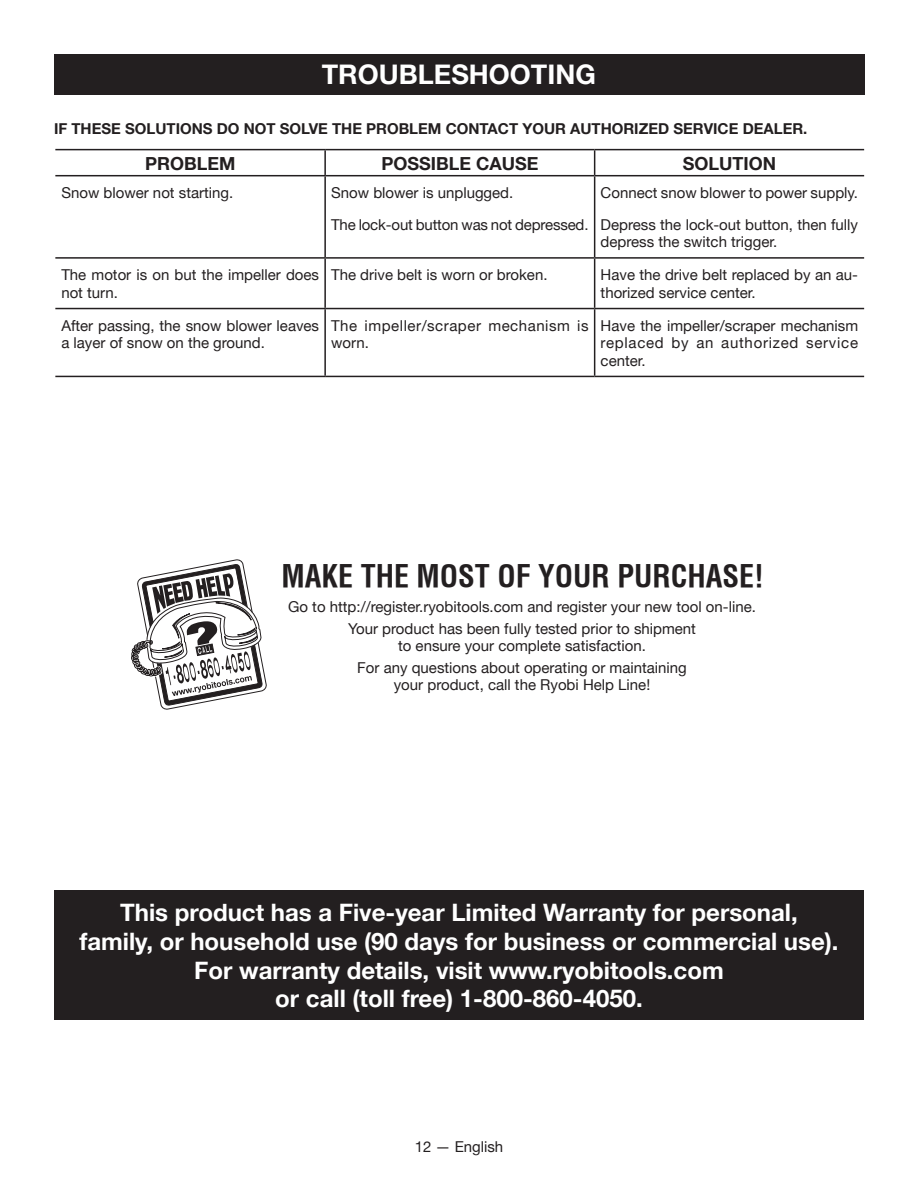
<style>
.page{position:relative;width:918px;height:1188px;background:#fff}
.page>*{position:absolute;margin:0;border:0;box-sizing:border-box;transform-origin:0 0}
.t1{font:700 condensed 30px "Helvetica";color:#231f20}
.HEADING{font:700 27px "Helvetica Neue";color:#fff}
.Warning{font:700 24px/28.8px "Helvetica Neue";color:#fff;text-align:center}
.Body_text{font:700 18px "Helvetica Neue";color:#231f20}
.chart_copy{font:15px/17.2px "Helvetica Neue";color:#231f20}
.Body_text-2{font:15px/17.2px "Helvetica Neue";color:#231f20;text-align:center}
.t2{font:700 15px "Helvetica Neue";color:#231f20}
.chart_copy-2{font:15px/17.2px "Helvetica Neue";letter-spacing:.035em;color:#231f20}
</style>
<div class="page">
<div style="left:54px;top:54px;width:810px;height:41px;background:#231f20"></div>
<hr style="left:55px;top:149px;width:270px;height:1px;background:#231f20">
<hr style="left:325px;top:149px;width:270px;height:1px;background:#231f20">
<hr style="left:324px;top:150px;width:2px;height:25px;background:#231f20">
<hr style="left:595px;top:149px;width:269px;height:1px;background:#231f20">
<svg style="left:594px;top:150px;width:1px;height:25px"></svg>
<hr style="left:55px;top:175px;width:270px;height:1px;background:#231f20">
<hr style="left:325px;top:175px;width:270px;height:1px;background:#231f20">
<hr style="left:324px;top:176px;width:2px;height:81px;background:#231f20">
<hr style="left:595px;top:175px;width:269px;height:1px;background:#231f20">
<hr style="left:594px;top:176px;width:1px;height:81px;background:#231f20">
<hr style="left:55px;top:257px;width:270px;height:2px;background:#231f20">
<hr style="left:325px;top:257px;width:270px;height:2px;background:#231f20">
<hr style="left:324px;top:259px;width:2px;height:49px;background:#231f20">
<hr style="left:595px;top:257px;width:269px;height:2px;background:#231f20">
<hr style="left:594px;top:259px;width:1px;height:49px;background:#231f20">
<hr style="left:55px;top:308px;width:270px;height:1px;background:#231f20">
<hr style="left:325px;top:308px;width:270px;height:1px;background:#231f20">
<hr style="left:324px;top:309px;width:2px;height:67px;background:#231f20">
<hr style="left:595px;top:308px;width:269px;height:1px;background:#231f20">
<hr style="left:594px;top:309px;width:1px;height:67px;background:#231f20">
<hr style="left:55px;top:376px;width:270px;height:1px;background:#231f20">
<hr style="left:325px;top:376px;width:270px;height:1px;background:#231f20">
<hr style="left:595px;top:376px;width:269px;height:1px;background:#231f20">
<svg style="left:131px;top:559px;width:136px;height:151px"></svg>
<div style="left:54px;top:890px;width:810px;height:130px;background:#231f20"></div>
<p class="HEADING" style="left:322px;top:57px;width:276px">TROUBLESHOOTING</p>
<p class="t2" style="left:54px;top:120px;width:755px">IF THESE SOLUTIONS DO NOT SOLVE THE PROBLEM CONTACT YOUR AUTHORIZED SERVICE DEALER.</p>
<p class="Body_text" style="left:145px;top:152px;width:92px">PROBLEM</p>
<p class="Body_text" style="left:381px;top:152px;width:159px">POSSIBLE CAUSE</p>
<p class="Body_text" style="left:683px;top:152px;width:95px">SOLUTION</p>
<p class="chart_copy" style="left:61px;top:184px;width:173px">Snow blower not starting.</p>
<p class="chart_copy" style="left:331px;top:184px;width:184px">Snow blower is unplugged.</p>
<p class="chart_copy" style="left:331px;top:216px;width:259px">The lock-out button was not depressed.</p>
<p class="chart_copy" style="left:601px;top:184px;width:259px">Connect snow blower to power supply.</p>
<p class="chart_copy" style="left:601px;top:216px;width:259px">Depress the lock-out button, then fully depress the switch trigger.</p>
<p class="chart_copy" style="left:61px;top:266px;width:259px">The motor is on but the impeller does not turn.</p>
<p class="chart_copy" style="left:331px;top:266px;width:218px">The drive belt is worn or broken.</p>
<p class="chart_copy" style="left:601px;top:266px;width:259px">Have the drive belt replaced by an au&shy;thorized service center.</p>
<p class="chart_copy" style="left:61px;top:317px;width:259px">After passing, the snow blower leaves a layer of snow on the ground.</p>
<p class="chart_copy-2" style="left:331px;top:317px;width:259px">The impeller/scraper mechanism is worn.</p>
<p class="chart_copy" style="left:601px;top:317px;width:259px;text-align:justify">Have the impeller/scraper mechanism replaced by an authorized service center.</p>
<p class="t1" style="left:282px;top:557px;width:484px">MAKE THE MOST OF YOUR PURCHASE!</p>
<p class="Body_text-2" style="left:288px;top:598px;width:469px">Go to http://register.ryobitools.com and register your new tool on-line.</p>
<p class="Body_text-2" style="left:348px;top:619px;width:349px">Your product has been fully tested prior to shipment to ensure your complete satisfaction.</p>
<p class="Body_text-2" style="left:357px;top:659px;width:331px">For any questions about operating or maintaining your product, call the Ryobi Help Line!</p>
<p class="Warning" style="left:79px;top:897px;width:761px">This product has a Five-year Limited Warranty for personal,<br>family, or household use (90 days for business or commercial use).<br>For warranty details, visit www.ryobitools.com<br>or call (toll free) 1-800-860-4050.</p>
<p class="Body_text-2" style="left:415px;top:1138px;width:90px">12 — English</p>
</div>
